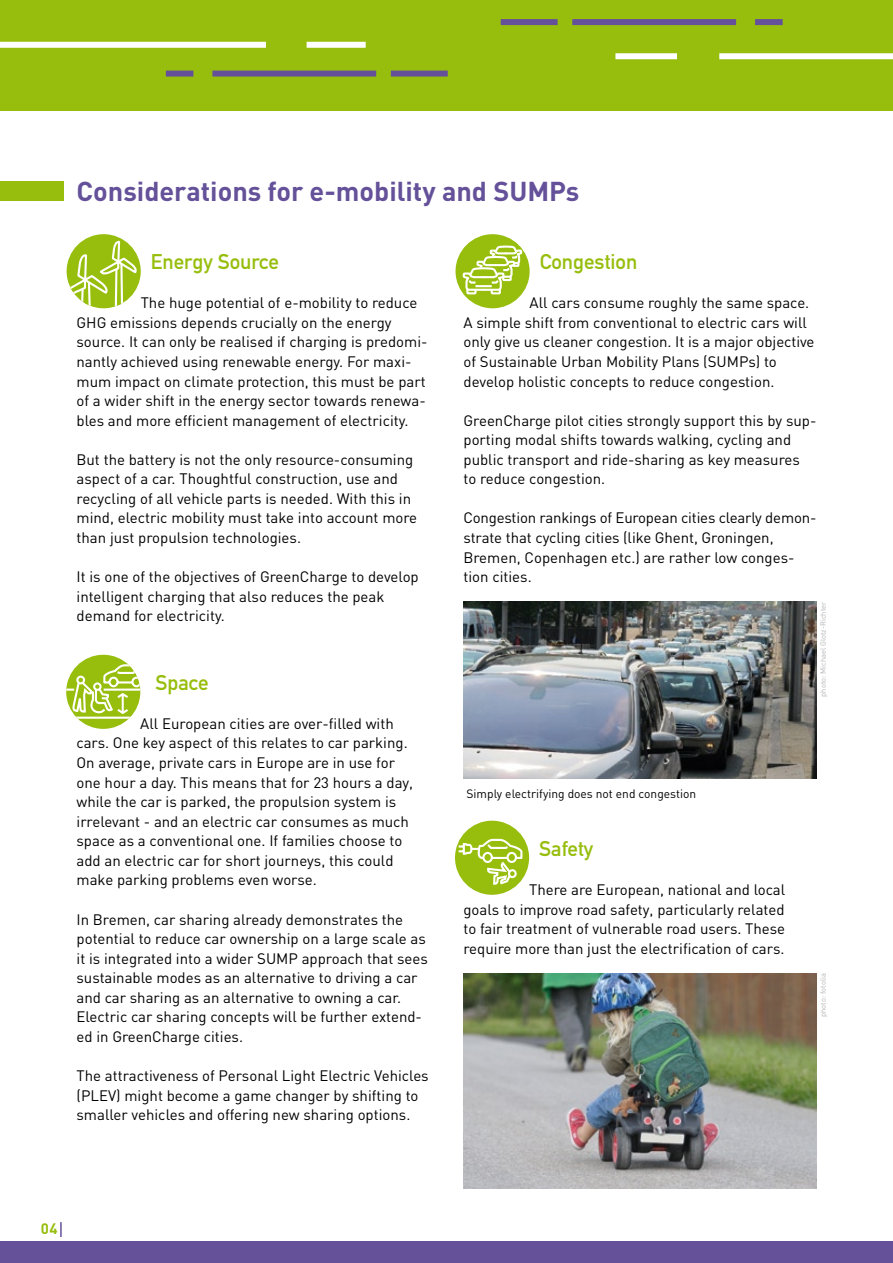
<style>
.page{position:relative;width:893px;height:1263px;background:#fff}
.page>*{position:absolute;margin:0;border:0;box-sizing:border-box;transform-origin:0 0}
.t1{font:700 27px "DIN";color:#645199}
.t2{font:21px "DIN Mittelschrift";color:#97be0d}
.t3{font:15px/19.5px "DIN";color:#000}
.t4{font:700 15px "DIN";color:#97be0d}
.t5{font:12px "DIN";color:#000}
.t6{font:7.5px "DIN";color:#b1b3b4}
</style>
<div class="page">
<img style="left:463px;top:602px;width:353px;height:176px">
<div style="left:67px;top:234px;width:74px;height:74px;background:#97be0d;border-radius:50%"></div>
<svg style="left:67px;top:241px;width:71px;height:68px"></svg>
<div style="left:455px;top:234px;width:75px;height:74px;background:#97be0d;border-radius:50%"></div>
<svg style="left:462px;top:244px;width:61px;height:51px"></svg>
<div style="left:455px;top:821px;width:74px;height:74px;background:#97be0d;border-radius:50%"></div>
<svg style="left:456px;top:826px;width:67px;height:69px"></svg>
<svg style="left:66px;top:655px;width:74px;height:74px"></svg>
<div style="left:0;top:0;width:893px;height:111px;background:#97be0d"></div>
<div style="left:0;top:42px;width:266px;height:6px;background:#fff"></div>
<div style="left:307px;top:42px;width:59px;height:6px;background:#fff"></div>
<div style="left:212px;top:71px;width:164px;height:6px;background:#645199"></div>
<div style="left:166px;top:71px;width:27px;height:6px;background:#645199"></div>
<div style="left:391px;top:71px;width:57px;height:6px;background:#645199"></div>
<div style="left:719px;top:53px;width:174px;height:6px;background:#fff"></div>
<div style="left:615px;top:53px;width:62px;height:6px;background:#fff"></div>
<div style="left:572px;top:19px;width:164px;height:6px;background:#645199"></div>
<div style="left:755px;top:19px;width:28px;height:6px;background:#645199"></div>
<div style="left:501px;top:19px;width:57px;height:6px;background:#645199"></div>
<img style="left:463px;top:973px;width:353px;height:215px">
<div style="left:0;top:181px;width:64px;height:19px;background:#97be0d"></div>
<div style="left:0;top:1242px;width:893px;height:21px;background:#645199"></div>
<svg style="left:60px;top:1222px;width:2px;height:15px"></svg>
<h1 class="t1" style="left:77px;top:173px;width:504px">Considerations for e-mobility and SUMPs</h1>
<h2 class="t2" style="left:151px;top:249px;width:130px">Energy Source</h2>
<p class="t3" style="left:77px;top:293px;width:352px;text-indent:64px">The huge potential of e-mobility to reduce GHG emissions depends crucially on the energy source. It can only be realised if charging is predomi&shy;nantly achieved using renewable energy. For maxi&shy;mum impact on climate protection, this must be part of a wider shift in the energy sector towards renewa&shy;bles and more efficient management of electricity.</p>
<p class="t3" style="left:77px;top:449px;width:342px">But the battery is not the only resource-consuming aspect of a car. Thoughtful construction, use and recycling of all vehicle parts is needed. With this in mind, electric mobility must take into account more than just propulsion technologies.</p>
<p class="t3" style="left:77px;top:567px;width:344px">It is one of the objectives of GreenCharge to develop intelligent charging that also reduces the peak demand for electricity.</p>
<h2 class="t2" style="left:155px;top:670px;width:55px">Space</h2>
<p class="t3" style="left:77px;top:713px;width:338px;text-indent:64px">All European cities are over-filled with cars. One key aspect of this relates to car parking.<br>On average, private cars in Europe are in use for one hour a day. This means that for 23 hours a day, while the car is parked, the propulsion system is irrelevant - and an electric car consumes as much space as a conventional one. If families choose to add an electric car for short journeys, this could make parking problems even worse.</p>
<p class="t3" style="left:77px;top:909px;width:353px">In Bremen, car sharing already demonstrates the potential to reduce car ownership on a large scale as it is integrated into a wider SUMP approach that sees sustainable modes as an alternative to driving a car and car sharing as an alternative to owning a car.<br>Electric car sharing concepts will be further extend&shy;ed in GreenCharge cities.</p>
<p class="t3" style="left:77px;top:1065px;width:354px">The attractiveness of Personal Light Electric Vehicles (PLEV) might become a game changer by shifting to smaller vehicles and offering new sharing options.</p>
<h2 class="t2" style="left:540px;top:249px;width:99px">Congestion</h2>
<p class="t3" style="left:463px;top:293px;width:353px;text-indent:66px">All cars consume roughly the same space.<br>A simple shift from conventional to electric cars will only give us cleaner congestion. It is a major objective of Sustainable Urban Mobility Plans (SUMPs) to develop holistic concepts to reduce congestion.</p>
<p class="t3" style="left:463px;top:410px;width:354px">GreenCharge pilot cities strongly support this by sup&shy;porting modal shifts towards walking, cycling and public transport and ride-sharing as key measures<br>to reduce congestion.</p>
<p class="t3" style="left:463px;top:508px;width:354px">Congestion rankings of European cities clearly demon&shy;strate that cycling cities (like Ghent, Groningen, Bremen, Copenhagen etc.) are rather low conges&shy;tion cities.</p>
<p class="t6" style="left:818px;top:697px;width:97px;rotate:-90deg">photo: Michael Glotz-Richter</p>
<p class="t5" style="left:466px;top:786px;width:231px">Simply electrifying does not end congestion</p>
<h2 class="t2" style="left:539px;top:836px;width:56px">Safety</h2>
<p class="t3" style="left:463px;top:880px;width:323px;text-align:justify;text-indent:66px">There are European, national and local goals to improve road safety, particularly related to fair treatment of vulnerable road users. These require more than just the electrification of cars.</p>
<p class="t6" style="left:818px;top:1017px;width:45px;rotate:-90deg">photo: fotolia</p>
<p class="t4" style="left:41px;top:1219px;width:18px">04</p>
</div>
